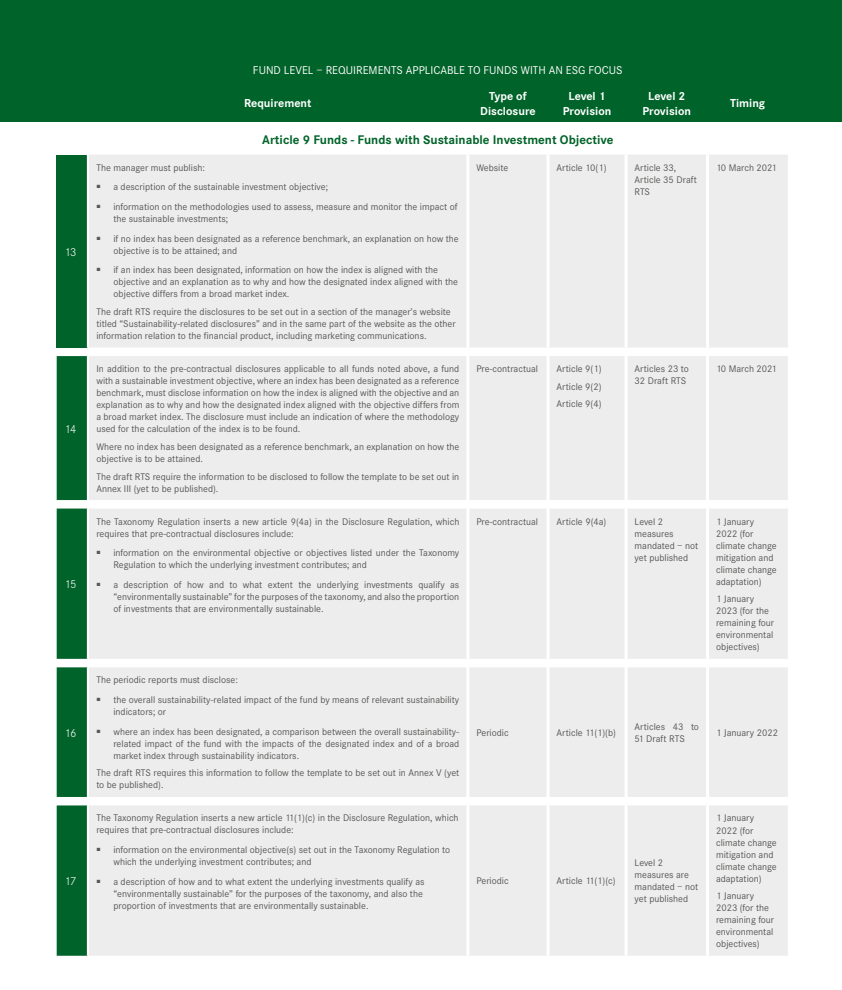
<style>
.page{position:relative;width:842px;height:990px;background:#fff}
.page>*{position:absolute;margin:0;border:0;box-sizing:border-box;transform-origin:0 0}
.t1{font:700 13px "Corporate S";color:#006329}
.t2{font:700 12px/14.4px "Corporate S";color:#fff;text-align:center}
.t3{font:300 12px "Corporate S";letter-spacing:-.1em;color:#fff}
.t4{font:11.8px "Corporate S";color:#fff}
.t5{font:10px/12px "Corporate S";color:#575756}
</style>
<div class="page">
<div style="left:0;top:0;width:842px;height:122px;background:#006329"></div>
<div style="left:57px;top:154px;width:31px;height:193px;background:#006329"></div>
<div style="left:89px;top:155px;width:699px;height:800px;background:#ededed"></div>
<hr style="left:87px;top:154px;width:2px;height:193px;background:#fff">
<svg style="left:57px;top:347px;width:31px;height:608px;background:#0f6c36"></svg>
<svg style="left:547px;top:658px;width:3px;height:9px"></svg>
<svg style="left:625px;top:658px;width:3px;height:9px"></svg>
<svg style="left:706px;top:658px;width:3px;height:9px"></svg>
<hr style="left:547px;top:667px;width:3px;height:129px;background:#fff">
<hr style="left:625px;top:667px;width:3px;height:129px;background:#fff">
<hr style="left:706px;top:667px;width:3px;height:129px;background:#fff">
<svg style="left:547px;top:796px;width:3px;height:9px"></svg>
<svg style="left:625px;top:796px;width:3px;height:9px"></svg>
<svg style="left:706px;top:796px;width:3px;height:9px"></svg>
<hr style="left:547px;top:805px;width:3px;height:150px;background:#fff">
<hr style="left:625px;top:805px;width:3px;height:150px;background:#fff">
<hr style="left:706px;top:805px;width:3px;height:150px;background:#fff">
<hr style="left:547px;top:154px;width:3px;height:193px;background:#fff">
<hr style="left:625px;top:154px;width:3px;height:193px;background:#fff">
<hr style="left:706px;top:154px;width:3px;height:193px;background:#fff">
<hr style="left:466px;top:154px;width:3px;height:193px;background:#fff">
<svg style="left:466px;top:347px;width:3px;height:9px"></svg>
<svg style="left:466px;top:658px;width:3px;height:9px"></svg>
<hr style="left:466px;top:667px;width:3px;height:129px;background:#fff">
<svg style="left:466px;top:796px;width:3px;height:9px"></svg>
<hr style="left:466px;top:805px;width:3px;height:150px;background:#fff">
<hr style="left:466px;top:356px;width:3px;height:144px;background:#fff">
<hr style="left:547px;top:356px;width:3px;height:144px;background:#fff">
<hr style="left:625px;top:356px;width:3px;height:144px;background:#fff">
<hr style="left:706px;top:356px;width:3px;height:144px;background:#fff">
<hr style="left:466px;top:508px;width:3px;height:150px;background:#fff">
<hr style="left:547px;top:508px;width:3px;height:150px;background:#fff">
<hr style="left:625px;top:508px;width:3px;height:150px;background:#fff">
<hr style="left:706px;top:508px;width:3px;height:150px;background:#fff">
<hr style="left:87px;top:356px;width:2px;height:144px;background:#fff">
<hr style="left:87px;top:508px;width:2px;height:150px;background:#fff">
<hr style="left:87px;top:667px;width:2px;height:129px;background:#fff">
<hr style="left:87px;top:805px;width:2px;height:150px;background:#fff">
<p class="t3" style="left:65px;top:245px;width:13px">13</p>
<p class="t3" style="left:65px;top:422px;width:13px">14</p>
<p class="t3" style="left:65px;top:577px;width:13px">15</p>
<p class="t3" style="left:65px;top:726px;width:13px">16</p>
<p class="t3" style="left:65px;top:874px;width:12px">17</p>
<p class="t4" style="left:253px;top:64px;width:371px">FUND LEVEL – REQUIREMENTS APPLICABLE TO FUNDS WITH AN ESG FOCUS</p>
<p class="t2" style="left:244px;top:96px;width:69px">Requirement</p>
<p class="t2" style="left:480px;top:89px;width:57px">Type of<br>Disclosure</p>
<p class="t2" style="left:563px;top:89px;width:50px">Level 1<br>Provision</p>
<p class="t2" style="left:642px;top:89px;width:50px">Level 2<br>Provision</p>
<p class="t2" style="left:730px;top:96px;width:37px">Timing</p>
<h1 class="t1" style="left:262px;top:132px;width:353px">Article 9 Funds - Funds with Sustainable Investment Objective</h1>
<p class="t5" style="left:96px;top:161px;width:110px">The manager must publish:</p>
<p class="t5" style="left:96px;top:181px;width:233px"><sup>■</sup> a description of the sustainable investment objective;</p>
<p class="t5" style="left:113px;top:201px;width:346px;text-indent:-17px"><sup>■</sup> information on the methodologies used to assess, measure and monitor the impact of the sustainable investments;</p>
<p class="t5" style="left:113px;top:232px;width:347px;text-indent:-17px"><sup>■</sup> if no index has been designated as a reference benchmark, an explanation on how the objective is to be attained; and</p>
<p class="t5" style="left:113px;top:264px;width:346px;text-indent:-17px"><sup>■</sup> if an index has been designated, information on how the index is aligned with the objective and an explanation as to why and how the designated index aligned with the objective differs from a broad market index.</p>
<p class="t5" style="left:96px;top:306px;width:361px">The draft RTS require the disclosures to be set out in a section of the manager’s website titled “Sustainability-related disclosures” and in the same part of the website as the other information relation to the financial product, including marketing communications.</p>
<p class="t5" style="left:96px;top:363px;width:364px;text-align:justify">In addition to the pre-contractual disclosures applicable to all funds noted above, a fund with a sustainable investment objective, where an index has been designated as a reference benchmark, must disclose information on how the index is aligned with the objective and an explanation as to why and how the designated index aligned with the objective differs from a broad market index. The disclosure must include an indication of where the methodology used for the calculation of the index is to be found.</p>
<p class="t5" style="left:96px;top:440px;width:364px">Where no index has been designated as a reference benchmark, an explanation on how the objective is to be attained.</p>
<p class="t5" style="left:96px;top:470px;width:364px">The draft RTS require the information to be disclosed to follow the template to be set out in<br>Annex III (yet to be published).</p>
<p class="t5" style="left:96px;top:515px;width:364px">The Taxonomy Regulation inserts a new article 9(4a) in the Disclosure Regulation, which requires that pre-contractual disclosures include:</p>
<p class="t5" style="left:113px;top:547px;width:347px;text-indent:-17px"><sup>■</sup> information on the environmental objective or objectives listed under the Taxonomy<br>Regulation to which the underlying investment contributes; and</p>
<p class="t5" style="left:113px;top:578px;width:347px;text-align:justify;text-indent:-17px"><sup>■</sup> a description of how and to what extent the underlying investments qualify as “environmentally sustainable” for the purposes of the taxonomy, and also the proportion of investments that are environmentally sustainable.</p>
<p class="t5" style="left:96px;top:674px;width:143px">The periodic reports must disclose:</p>
<p class="t5" style="left:113px;top:693px;width:347px;text-indent:-17px"><sup>■</sup> the overall sustainability-related impact of the fund by means of relevant sustainability indicators; or</p>
<p class="t5" style="left:113px;top:725px;width:347px;text-align:justify;text-indent:-17px"><sup>■</sup> where an index has been designated, a comparison between the overall sustainability&shy;related impact of the fund with the impacts of the designated index and of a broad market index through sustainability indicators.</p>
<p class="t5" style="left:96px;top:767px;width:364px">The draft RTS requires this information to follow the template to be set out in Annex V (yet to be published).</p>
<p class="t5" style="left:476px;top:161px;width:33px">Website</p>
<p class="t5" style="left:557px;top:161px;width:51px">Article 10(1)</p>
<p class="t5" style="left:635px;top:161px;width:64px">Article 33,<br>Article 35 Draft<br>RTS</p>
<p class="t5" style="left:716px;top:161px;width:62px">10 March 2021</p>
<p class="t5" style="left:476px;top:363px;width:63px">Pre-contractual</p>
<p class="t5" style="left:557px;top:360px;width:47px;line-height:17.7px;text-align:justify">Article 9(1)<br>Article 9(2)<br>Article 9(4)</p>
<p class="t5" style="left:635px;top:363px;width:56px">Articles 23 to<br>32 Draft RTS</p>
<p class="t5" style="left:716px;top:363px;width:62px">10 March 2021</p>
<p class="t5" style="left:476px;top:515px;width:63px">Pre-contractual</p>
<p class="t5" style="left:557px;top:515px;width:51px">Article 9(4a)</p>
<p class="t5" style="left:635px;top:515px;width:65px">Level 2 measures mandated – not yet published</p>
<p class="t5" style="left:716px;top:515px;width:62px">1 January<br>2022 (for climate change mitigation and climate change adaptation)</p>
<p class="t5" style="left:716px;top:593px;width:60px">1 January<br>2023 (for the remaining four environmental objectives)</p>
<p class="t5" style="left:476px;top:726px;width:34px">Periodic</p>
<p class="t5" style="left:557px;top:726px;width:61px">Article 11(1)(b)</p>
<p class="t5" style="left:635px;top:720px;width:66px">Articles 43 to<br>51 Draft RTS</p>
<p class="t5" style="left:716px;top:726px;width:63px">1 January 2022</p>
<p class="t5" style="left:96px;top:812px;width:364px">The Taxonomy Regulation inserts a new article 11(1)(c) in the Disclosure Regulation, which requires that pre-contractual disclosures include:</p>
<p class="t5" style="left:113px;top:843px;width:338px;text-indent:-17px"><sup>■</sup> information on the environmental objective(s) set out in the Taxonomy Regulation to which the underlying investment contributes; and</p>
<p class="t5" style="left:113px;top:875px;width:313px;text-indent:-17px"><sup>■</sup> a description of how and to what extent the underlying investments qualify as “environmentally sustainable” for the purposes of the taxonomy, and also the proportion of investments that are environmentally sustainable.</p>
<p class="t5" style="left:476px;top:875px;width:34px">Periodic</p>
<p class="t5" style="left:557px;top:875px;width:60px">Article 11(1)(c)</p>
<p class="t5" style="left:635px;top:857px;width:65px">Level 2 measures are mandated – not yet published</p>
<p class="t5" style="left:716px;top:812px;width:62px">1 January<br>2022 (for climate change mitigation and climate change adaptation)</p>
<p class="t5" style="left:716px;top:889px;width:60px">1 January<br>2023 (for the remaining four environmental objectives)</p>
</div>
